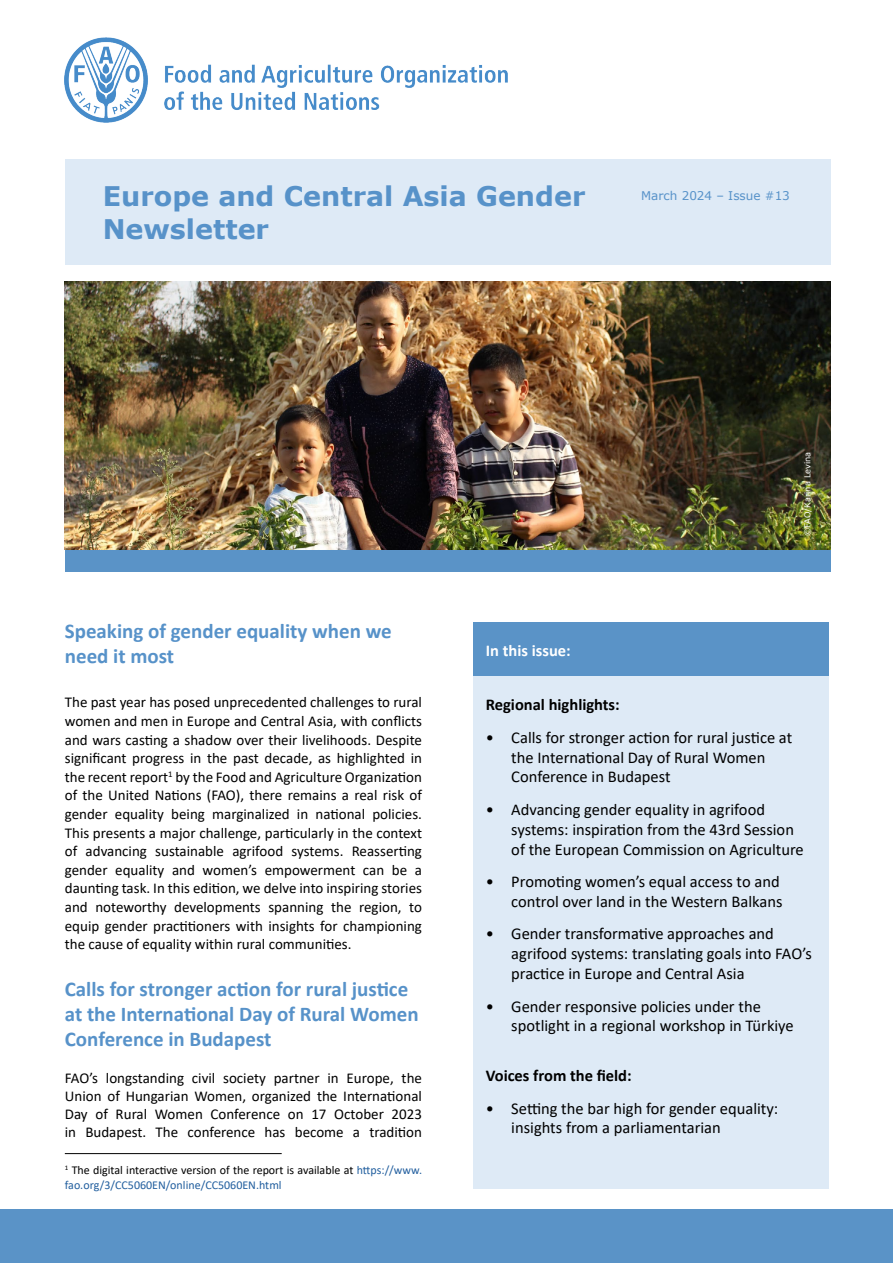
<style>
.page{position:relative;width:893px;height:1263px;background:#fff}
.page>*{position:absolute;margin:0;border:0;box-sizing:border-box;transform-origin:0 0}
.t1{font:700 27px/33px "Verdana";color:#5792c9}
.t2{font:700 21px/25.2px "Calibri";color:#5792c9}
.t3{font:16.5px/19.8px "Calibri";color:#000}
.t4{font:700 16.5px "Calibri";color:#000}
.t5{font:700 16.5px "Calibri";color:#fff}
.t6{font:15px/18.6px "Calibri";color:#000;text-align:justify}
.t7{font:12px/14.4px "Calibri";color:#000}
.t8{font:12px "Verdana";color:#5792c9}
.t9{font:8.25px "Verdana";color:#fff}
.s1{color:#215e9e}
</style>
<div class="page">
<div style="left:65px;top:159px;width:765px;height:106px;background:#deeaf6"></div>
<img style="left:65px;top:37px;width:443px;height:86px">
<div style="left:65px;top:549px;width:765px;height:23px;background:#5a93c7"></div>
<img style="left:65px;top:281px;width:765px;height:268px">
<div style="left:0;top:1210px;width:892px;height:53px;background:#5a93c7"></div>
<hr style="left:65px;top:1153px;width:217px;height:1px;background:#000">
<div style="left:473px;top:622px;width:356px;height:54px;background:#5a93c7"></div>
<div style="left:473px;top:676px;width:356px;height:513px;background:#deeaf6"></div>
<h1 class="t1" style="left:103px;top:179px;width:484px">Europe and Central Asia Gender<br>Newsletter</h1>
<p class="t8" style="left:641px;top:188px;width:150px">March 2024 – Issue #13</p>
<p class="t9" style="left:802px;top:536px;width:86px;rotate:-90deg">©FAO/Karina Levina</p>
<h2 class="t2" style="left:65px;top:618px;width:328px">Speaking of gender equality when we need it most</h2>
<p class="t6" style="left:65px;top:693px;width:359px">The past year has posed unprecedented challenges to rural women and men in Europe and Central Asia, with conflicts and wars casting a shadow over their livelihoods. Despite significant progress in the past decade, as highlighted in the recent report<sup>1</sup> by the Food and Agriculture Organization of the United Nations (FAO), there remains a real risk of gender equality being marginalized in national policies.<br>This presents a major challenge, particularly in the context of advancing sustainable agrifood systems. Reasserting gender equality and women’s empowerment can be a daunting task. In this edition, we delve into inspiring stories and noteworthy developments spanning the region, to equip gender practitioners with insights for championing the cause of equality within rural communities.</p>
<h2 class="t2" style="left:65px;top:976px;width:355px">Calls for stronger action for rural justice at the International Day of Rural Women<br>Conference in Budapest</h2>
<p class="t6" style="left:65px;top:1069px;width:359px;line-height:18px">FAO’s longstanding civil society partner in Europe, the Union of Hungarian Women, organized the International Day of Rural Women Conference on 17 October 2023 in Budapest. The conference has become a tradition</p>
<p class="t7" style="left:65px;top:1163px;width:359px"><sup>1</sup> The digital interactive version of the report is available at <span class="s1">https://www. fao.org/3/CC5060EN/online/CC5060EN.html</span></p>
<p class="t5" style="left:486px;top:638px;width:86px">In this issue:</p>
<p class="t4" style="left:486px;top:693px;width:135px">Regional highlights:</p>
<p class="t3" style="left:511px;top:727px;width:282px;text-indent:-26px">• Calls for stronger action for rural justice at the International Day of Rural Women<br>Conference in Budapest</p>
<p class="t3" style="left:511px;top:799px;width:294px;text-indent:-26px">• Advancing gender equality in agrifood systems: inspiration from the 43rd Session of the European Commission on Agriculture</p>
<p class="t3" style="left:486px;top:871px;width:298px;text-align:right">• Promoting women’s equal access to and control over land in the Western Balkans</p>
<p class="t3" style="left:511px;top:924px;width:302px;text-indent:-26px">• Gender transformative approaches and agrifood systems: translating goals into FAO’s practice in Europe and Central Asia</p>
<p class="t3" style="left:511px;top:996px;width:284px;text-indent:-26px">• Gender responsive policies under the spotlight in a regional workshop in Türkiye</p>
<p class="t4" style="left:486px;top:1064px;width:147px">Voices from the field:</p>
<p class="t3" style="left:511px;top:1098px;width:268px;text-indent:-26px">• Setting the bar high for gender equality: insights from a parliamentarian</p>
</div>
